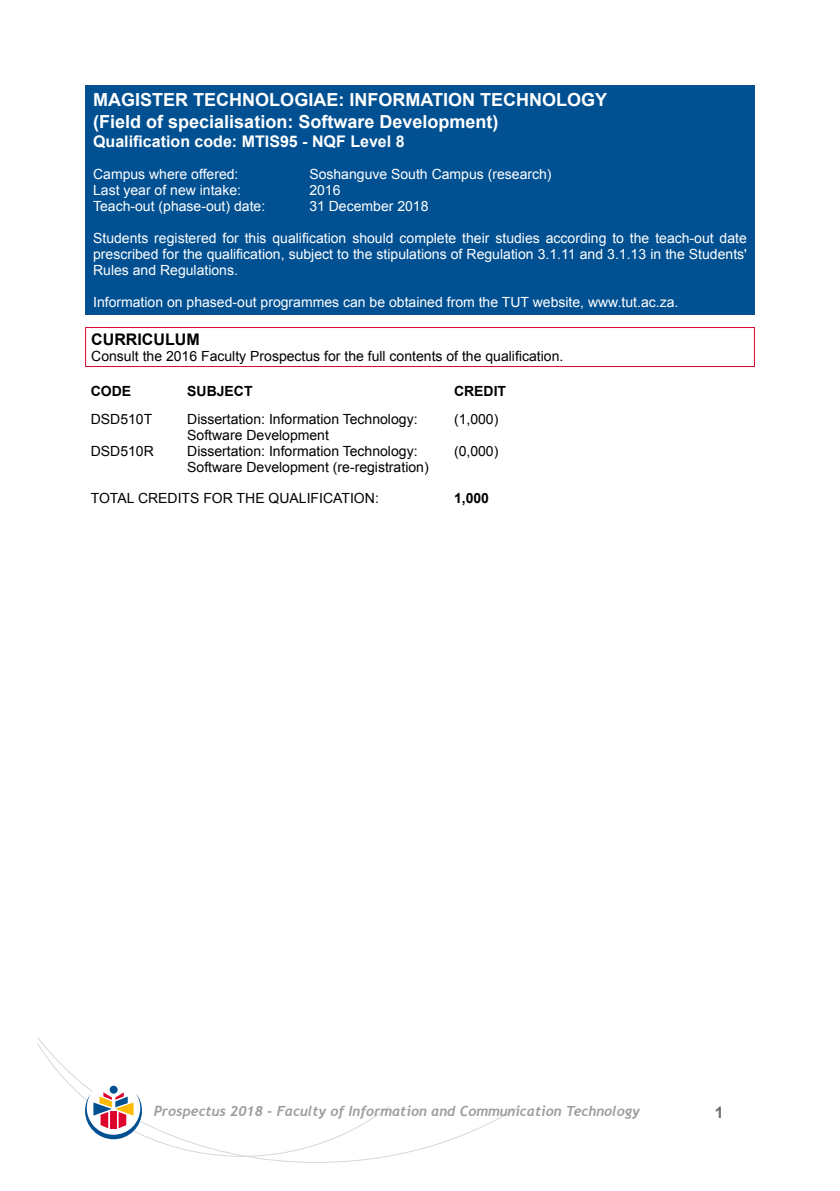
<style>
.page{position:relative;width:840px;height:1191px;background:#fff}
.page>*{position:absolute;margin:0;border:0;box-sizing:border-box;transform-origin:0 0}
.t1{font:700 18px/21.6px "Arial";color:#fff}
.t2{font:700 16px "Arial";color:#fff}
.t3{font:700 16px "Arial";color:#000}
.t4{font:700 16px "Arial";color:#706f6f}
.t5{font:14px/16px "Arial";color:#fff;text-align:justify}
.t6{font:14px/30.8px "Arial";color:#000}
.t7{font:italic 700 14px "Trebuchet";color:#9d9d9c}
.t8{font:700 14px "Arial";color:#000}
</style>
<div class="page">
<svg style="left:37px;top:1037px;width:482px;height:125px"></svg>
<svg style="left:37px;top:1043px;width:353px;height:113px"></svg>
<div style="left:85px;top:85px;width:669px;height:230px;background:#005092"></div>
<hr style="left:85px;top:327px;width:669px;height:1px;background:#dd052b">
<hr style="left:85px;top:328px;width:1px;height:38px;background:#dd052b">
<hr style="left:753px;top:328px;width:1px;height:38px;background:#dd052b">
<hr style="left:85px;top:366px;width:669px;height:1px;background:#dd052b">
<p class="t1" style="left:93px;top:89px;width:515px">MAGISTER TECHNOLOGIAE: INFORMATION TECHNOLOGY (Field of specialisation: Software Development)</p>
<p class="t2" style="left:93px;top:130px;width:313px">Qualification code: MTIS95 - NQF Level 8</p>
<p class="t5" style="left:93px;top:166px;width:147px">Campus where offered:</p>
<p class="t5" style="left:309px;top:166px;width:243px">Soshanguve South Campus (research)</p>
<p class="t5" style="left:93px;top:182px;width:149px">Last year of new intake:</p>
<p class="t5" style="left:309px;top:182px;width:33px">2016</p>
<p class="t5" style="left:93px;top:198px;width:173px">Teach-out (phase-out) date:</p>
<p class="t5" style="left:309px;top:198px;width:121px">31 December 2018</p>
<p class="t5" style="left:93px;top:230px;width:655px">Students registered for this qualification should complete their studies according to the teach-out date prescribed for the qualification, subject to the stipulations of Regulation 3.1.11 and 3.1.13 in the Students' Rules and Regulations.</p>
<p class="t5" style="left:93px;top:294px;width:586px">Information on phased-out programmes can be obtained from the TUT website, www.tut.ac.za.</p>
<p class="t3" style="left:91px;top:328px;width:110px">CURRICULUM</p>
<p class="t6" style="left:91px;top:340px;width:473px">Consult the 2016 Faculty Prospectus for the full contents of the qualification.</p>
<p class="t8" style="left:91px;top:381px;width:42px">CODE</p>
<p class="t8" style="left:187px;top:381px;width:67px">SUBJECT</p>
<p class="t8" style="left:454px;top:381px;width:54px">CREDIT</p>
<p class="t6" style="left:91px;top:403px;width:63px">DSD510T</p>
<p class="t6" style="left:187px;top:403px;width:232px">Dissertation: Information Technology:</p>
<p class="t6" style="left:454px;top:403px;width:46px">(1,000)</p>
<p class="t6" style="left:187px;top:419px;width:143px">Software Development</p>
<p class="t6" style="left:91px;top:435px;width:65px">DSD510R</p>
<p class="t6" style="left:187px;top:435px;width:232px">Dissertation: Information Technology:</p>
<p class="t6" style="left:454px;top:435px;width:46px">(0,000)</p>
<p class="t6" style="left:91px;top:451px;width:339px;text-indent:96px">Software Development (re-registration)<br>TOTAL CREDITS FOR THE QUALIFICATION:</p>
<p class="t8" style="left:454px;top:488px;width:37px">1,000</p>
<p class="t7" style="left:154px;top:1102px;width:487px">Prospectus 2018 - Faculty of Information and Communication Technology</p>
<p class="t4" style="left:714px;top:1100px;width:10px">1</p>
</div>
